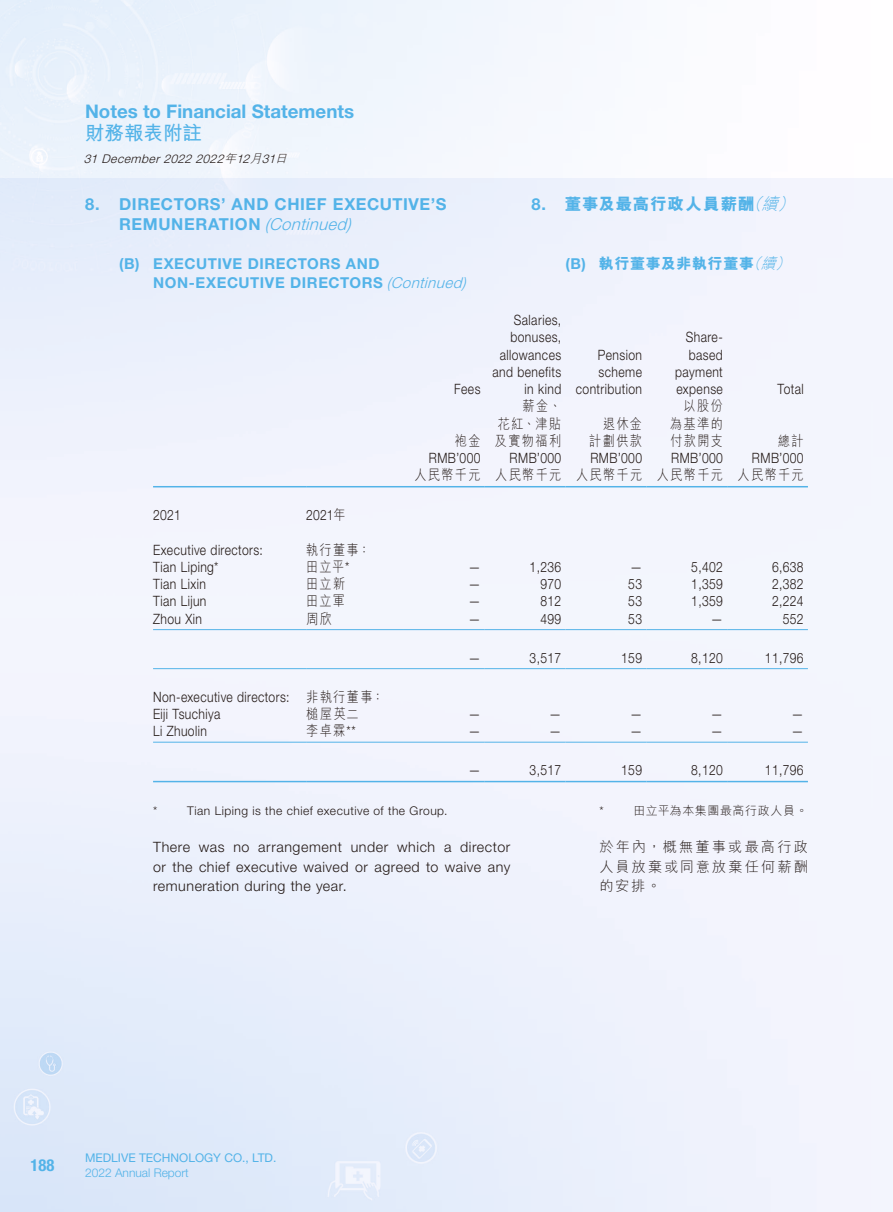
<style>
.page{position:relative;width:893px;height:1212px;background:#fff}
.page>*{position:absolute;margin:0;border:0;box-sizing:border-box;transform-origin:0 0}
.t1{font:700 19.5px "M Hei HK";color:#53b3e8}
.t2{font:700 18.75px "Helvetica Neue LT Std";color:#53b3e8}
.t3{font:700 16.5px/19.5px "Helvetica Neue LT Std";letter-spacing:.035em;color:#53b3e8}
.t4{font:800 16.5px "M Hei HK";letter-spacing:.05em;color:#53b3e8}
.t5{font:700 condensed 16.5px "Helvetica Neue LT Std";color:#53b3e8}
.t6{font:700 15px/19.5px "Helvetica Neue LT Std";letter-spacing:.04em;color:#53b3e8}
.t7{font:800 15px "M Hei HK";letter-spacing:.045em;color:#53b3e8}
.t8{font:300 14.25px/17.2px "Helvetica Neue LT Std";letter-spacing:.035em;color:#231916;text-align:right;scale:.85 1}
.t9{font:300 14.25px/19.5px "Helvetica Neue LT Std";letter-spacing:.035em;color:#231916;text-align:justify}
.t10{font:300 14.25px/17.2px "M Hei HK";letter-spacing:.12em;color:#231916;text-align:justify;scale:.85 1}
.t11{font:300 14.25px/19.5px "M Hei HK";letter-spacing:.12em;color:#231916;text-align:justify}
.t12{font:300 12px "Helvetica Neue LT Std";letter-spacing:.04em;color:#231916}
.t13{font:12px "Helvetica Neue LT Std";color:#53b3e8}
.t14{font:italic 300 12px "Helvetica Neue LT Std";color:#231916}
.t15{font:300 12px "Helvetica Neue LT Std";color:#53b3e8}
.t16{font:300 12px "M Hei HK";letter-spacing:.045em;color:#231916}
.s1{font-family:"M Hei HK"}
.s2{font-weight:300;font-style:italic}
.s3{font-family:"Helvetica Neue LT Std";font-weight:700}
.s4{font-family:"Helvetica Neue LT Std"}
</style>
<div class="page">
<div style="left:0;top:179px;width:893px;height:1033px;background:#f3f6fd"></div>
<hr style="left:153px;top:486px;width:153px;height:1px;background:#53b3e8">
<hr style="left:306px;top:486px;width:98px;height:1px;background:#53b3e8">
<hr style="left:404px;top:486px;width:81px;height:1px;background:#53b3e8">
<hr style="left:485px;top:486px;width:81px;height:1px;background:#53b3e8">
<hr style="left:566px;top:486px;width:80px;height:1px;background:#53b3e8">
<hr style="left:646px;top:486px;width:81px;height:1px;background:#53b3e8">
<hr style="left:727px;top:486px;width:81px;height:1px;background:#53b3e8">
<hr style="left:153px;top:629px;width:153px;height:1px;background:#53b3e8">
<hr style="left:306px;top:629px;width:98px;height:1px;background:#53b3e8">
<hr style="left:404px;top:629px;width:81px;height:1px;background:#53b3e8">
<hr style="left:485px;top:629px;width:81px;height:1px;background:#53b3e8">
<hr style="left:566px;top:629px;width:80px;height:1px;background:#53b3e8">
<hr style="left:646px;top:629px;width:81px;height:1px;background:#53b3e8">
<hr style="left:727px;top:629px;width:81px;height:1px;background:#53b3e8">
<hr style="left:153px;top:668px;width:153px;height:1px;background:#53b3e8">
<hr style="left:306px;top:668px;width:98px;height:1px;background:#53b3e8">
<hr style="left:404px;top:668px;width:81px;height:1px;background:#53b3e8">
<hr style="left:485px;top:668px;width:81px;height:1px;background:#53b3e8">
<hr style="left:566px;top:668px;width:80px;height:1px;background:#53b3e8">
<hr style="left:646px;top:668px;width:81px;height:1px;background:#53b3e8">
<hr style="left:727px;top:668px;width:81px;height:1px;background:#53b3e8">
<hr style="left:153px;top:742px;width:153px;height:1px;background:#53b3e8">
<hr style="left:306px;top:742px;width:98px;height:1px;background:#53b3e8">
<hr style="left:404px;top:742px;width:81px;height:1px;background:#53b3e8">
<hr style="left:485px;top:742px;width:81px;height:1px;background:#53b3e8">
<hr style="left:566px;top:742px;width:80px;height:1px;background:#53b3e8">
<hr style="left:646px;top:742px;width:81px;height:1px;background:#53b3e8">
<hr style="left:727px;top:742px;width:81px;height:1px;background:#53b3e8">
<hr style="left:153px;top:781px;width:153px;height:1px;background:#53b3e8">
<hr style="left:306px;top:781px;width:98px;height:1px;background:#53b3e8">
<hr style="left:404px;top:781px;width:81px;height:1px;background:#53b3e8">
<hr style="left:485px;top:781px;width:81px;height:1px;background:#53b3e8">
<hr style="left:566px;top:781px;width:80px;height:1px;background:#53b3e8">
<hr style="left:646px;top:781px;width:81px;height:1px;background:#53b3e8">
<hr style="left:727px;top:781px;width:81px;height:1px;background:#53b3e8">
<h2 class="t2" style="left:85px;top:99px;width:271px">Notes to Financial Statements</h2>
<h1 class="t1" style="left:85px;top:119px;width:118px">財務報表附註</h1>
<p class="t14" style="left:84px;top:151px;width:208px">31 December2022 2022<span class="s1">年</span>12<span class="s1">月</span>31<span class="s1">日</span></p>
<p class="t3" style="left:119px;top:194px;width:329px;text-indent:-34px">8. DIRECTORS’ AND CHIEF EXECUTIVE’S<br>REMUNERATION <span class="s2">(Continued)</span></p>
<p class="t6" style="left:153px;top:253px;width:314px;text-indent:-34px">(B) EXECUTIVE DIRECTORS AND<br>NON-EXECUTIVE DIRECTORS <span class="s2">(Continued)</span></p>
<p class="t4" style="left:531px;top:196px;width:268px"><span class="s3">8.</span> 董事及最高行政人員薪酬<span class="s2">（續）</span></p>
<p class="t7" style="left:566px;top:256px;width:230px"><span class="s3">(B)</span> 執行董事及非執行董事<span class="s2">（續）</span></p>
<p class="t8" style="left:454px;top:380px;width:32px">Fees</p>
<p class="t8" style="left:492px;top:311px;width:83px">Salaries, bonuses, allowances and benefits in kind</p>
<p class="t8" style="left:576px;top:346px;width:79px">Pension scheme contribution</p>
<p class="t8" style="left:675px;top:328px;width:58px">Share&shy;based payment expense</p>
<p class="t8" style="left:778px;top:380px;width:32px">Total</p>
<p class="t10" style="left:455px;top:432px;width:32px">袍金</p>
<p class="t10" style="left:495px;top:397px;width:80px;text-indent:28px">薪金、花紅、津貼及實物福利</p>
<p class="t10" style="left:589px;top:415px;width:64px;text-align:right">退休金計劃供款</p>
<p class="t10" style="left:670px;top:397px;width:64px;text-indent:14px">以股份為基準的付款開支</p>
<p class="t10" style="left:778px;top:432px;width:32px">總計</p>
<p class="t8" style="left:429px;top:449px;width:62px">RMB’000</p>
<p class="t8" style="left:510px;top:449px;width:62px">RMB’000</p>
<p class="t8" style="left:590px;top:449px;width:62px">RMB’000</p>
<p class="t8" style="left:671px;top:449px;width:62px">RMB’000</p>
<p class="t8" style="left:752px;top:449px;width:62px">RMB’000</p>
<p class="t10" style="left:414px;top:466px;width:459px">人民幣千元 人民幣千元 人民幣千元 人民幣千元 人民幣千元</p>
<p class="t8" style="left:153px;top:506px;width:34px">2021</p>
<p class="t8" style="left:306px;top:506px;width:48px">2021<span class="s1">年</span></p>
<p class="t8" style="left:153px;top:541px;width:131px">Executive directors:</p>
<p class="t10" style="left:306px;top:541px;width:77px">執行董事：</p>
<p class="t8" style="left:153px;top:558px;width:78px">Tian Liping*</p>
<p class="t10" style="left:306px;top:558px;width:52px">田立平<span class="s4">*</span></p>
<p class="t8" style="left:468px;top:558px;width:16px">—</p>
<p class="t8" style="left:530px;top:558px;width:39px">1,236</p>
<p class="t8" style="left:630px;top:558px;width:16px">—</p>
<p class="t8" style="left:691px;top:558px;width:39px">5,402</p>
<p class="t8" style="left:772px;top:558px;width:39px">6,638</p>
<p class="t8" style="left:153px;top:575px;width:64px">Tian Lixin</p>
<p class="t10" style="left:306px;top:575px;width:47px">田立新</p>
<p class="t8" style="left:468px;top:575px;width:16px">—</p>
<p class="t8" style="left:540px;top:575px;width:26px">970</p>
<p class="t8" style="left:628px;top:575px;width:18px">53</p>
<p class="t8" style="left:691px;top:575px;width:39px">1,359</p>
<p class="t8" style="left:772px;top:575px;width:39px">2,382</p>
<p class="t8" style="left:153px;top:592px;width:64px">Tian Lijun</p>
<p class="t10" style="left:306px;top:592px;width:47px">田立軍</p>
<p class="t8" style="left:468px;top:592px;width:16px">—</p>
<p class="t8" style="left:540px;top:592px;width:26px">812</p>
<p class="t8" style="left:628px;top:592px;width:18px">53</p>
<p class="t8" style="left:691px;top:592px;width:39px">1,359</p>
<p class="t8" style="left:772px;top:592px;width:39px">2,224</p>
<p class="t8" style="left:153px;top:610px;width:59px">Zhou Xin</p>
<p class="t10" style="left:306px;top:610px;width:32px">周欣</p>
<p class="t8" style="left:468px;top:610px;width:16px">—</p>
<p class="t8" style="left:540px;top:610px;width:26px">499</p>
<p class="t8" style="left:628px;top:610px;width:18px">53</p>
<p class="t8" style="left:711px;top:610px;width:16px">—</p>
<p class="t8" style="left:783px;top:610px;width:26px">552</p>
<p class="t8" style="left:468px;top:649px;width:16px">—</p>
<p class="t8" style="left:530px;top:649px;width:39px">3,517</p>
<p class="t8" style="left:621px;top:649px;width:26px">159</p>
<p class="t8" style="left:691px;top:649px;width:39px">8,120</p>
<p class="t8" style="left:765px;top:649px;width:47px">11,796</p>
<p class="t8" style="left:153px;top:688px;width:273px;text-align:left">Non-executive directors: <span class="s1">非執行董事：<br></span>Eiji Tsuchiya</p>
<p class="t10" style="left:306px;top:705px;width:63px">槌屋英二</p>
<p class="t8" style="left:468px;top:705px;width:16px">—</p>
<p class="t8" style="left:549px;top:705px;width:16px">—</p>
<p class="t8" style="left:630px;top:705px;width:16px">—</p>
<p class="t8" style="left:711px;top:705px;width:16px">—</p>
<p class="t8" style="left:792px;top:705px;width:16px">—</p>
<p class="t8" style="left:153px;top:722px;width:65px">Li Zhuolin</p>
<p class="t10" style="left:306px;top:722px;width:60px">李卓霖<span class="s4">**</span></p>
<p class="t8" style="left:468px;top:722px;width:16px">—</p>
<p class="t8" style="left:549px;top:722px;width:16px">—</p>
<p class="t8" style="left:630px;top:722px;width:16px">—</p>
<p class="t8" style="left:711px;top:722px;width:16px">—</p>
<p class="t8" style="left:792px;top:722px;width:16px">—</p>
<p class="t8" style="left:468px;top:761px;width:16px">—</p>
<p class="t8" style="left:530px;top:761px;width:39px">3,517</p>
<p class="t8" style="left:621px;top:761px;width:26px">159</p>
<p class="t8" style="left:691px;top:761px;width:39px">8,120</p>
<p class="t8" style="left:765px;top:761px;width:47px">11,796</p>
<p class="t12" style="left:153px;top:804px;width:6px">*</p>
<p class="t12" style="left:187px;top:804px;width:262px">Tian Liping is the chief executive of the Group.</p>
<p class="t9" style="left:153px;top:837px;width:359px">There was no arrangement under which a director or the chief executive waived or agreed to waive any remuneration during the year.</p>
<p class="t12" style="left:600px;top:804px;width:6px">*</p>
<p class="t16" style="left:634px;top:805px;width:176px">田立平為本集團最高行政人員。</p>
<p class="t11" style="left:600px;top:837px;width:210px">於年內，概無董事或最高行政人員放棄或同意放棄任何薪酬的安排。</p>
<p class="t5" style="left:31px;top:1155px;width:25px">188</p>
<p class="t13" style="left:85px;top:1151px;width:193px">MEDLIVE TECHNOLOGY CO., LTD.</p>
<p class="t15" style="left:85px;top:1165px;width:105px">2022 Annual Report</p>
</div>
